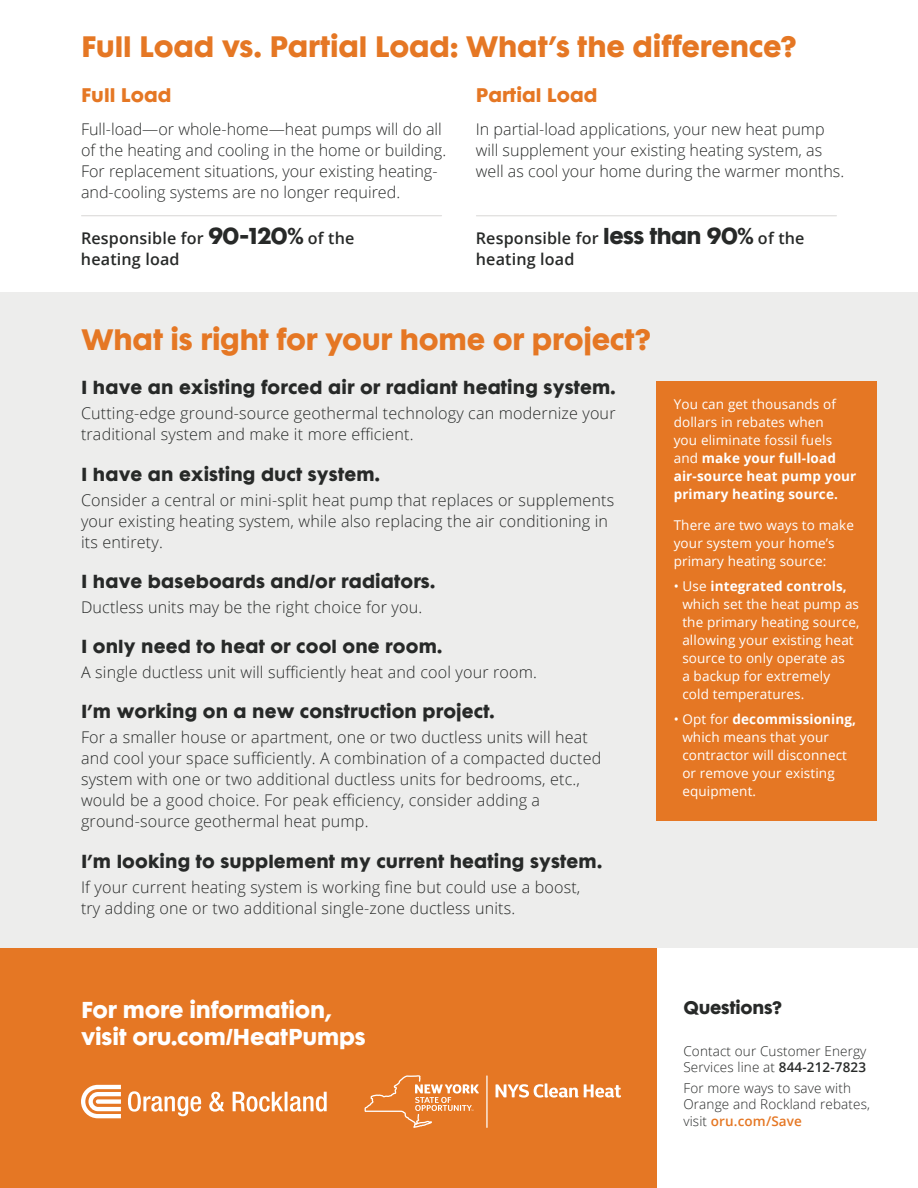
<style>
.page{position:relative;width:918px;height:1188px;background:#fff}
.page>*{position:absolute;margin:0;border:0;box-sizing:border-box;transform-origin:0 0}
.t1{font:27px "Cg Futura Maxi Bd";letter-spacing:-.01em;color:#e57724}
.t2{font:21px/27px "Cg Futura Maxi Bd";letter-spacing:-.005em;color:#fff}
.t3{font:18px "Cg Futura Maxi Bd";color:#e57724}
.t4{font:17.25px "Cg Futura Maxi Bd";letter-spacing:.01em;color:#272928}
.t5{font:16.5px "Cg Futura Maxi Bd";letter-spacing:-.01em;color:#272928}
.t6{font:300 16.2px/21px "Open Sans";letter-spacing:.01em;color:#272928}
.t7{font:600 16.2px/21px "Open Sans";letter-spacing:.01em;color:#272928}
.t8{font:13.5px/18px "Open Sans";letter-spacing:.01em;color:#fff}
.t9{font:300 13.5px/16.5px "Open Sans";letter-spacing:.01em;color:#272928}
.s1{font-family:"Cg Futura Maxi Bd";font-weight:400;font-size:21px}
.s2{font-weight:700}
.s3{font-weight:600}
.s4{font-weight:600;color:#e57724}
</style>
<div class="page">
<div style="left:0;top:292px;width:918px;height:656px;background:#ededec"></div>
<div style="left:0;top:948px;width:656px;height:240px;background:#e57724"></div>
<hr style="left:476px;top:215px;width:360px;height:1px;background:#dcdbda">
<hr style="left:82px;top:215px;width:360px;height:1px;background:#dcdbda">
<div style="left:656px;top:381px;width:221px;height:439px;background:#e57724"></div>
<hr style="left:486px;top:1075px;width:2px;height:53px;background:#fff">
<svg style="left:365px;top:1075px;width:114px;height:53px"></svg>
<svg style="left:496px;top:1083px;width:125px;height:15px"></svg>
<svg style="left:81px;top:1085px;width:40px;height:33px"></svg>
<svg style="left:128px;top:1091px;width:73px;height:25px"></svg>
<svg style="left:209px;top:1092px;width:15px;height:20px"></svg>
<svg style="left:233px;top:1092px;width:94px;height:20px"></svg>
<h1 class="t1" style="left:81px;top:29px;width:717px">Full Load vs. Partial Load: What’s the difference?</h1>
<p class="t3" style="left:81px;top:83px;width:92px">Full Load</p>
<p class="t6" style="left:81px;top:118px;width:367px">Full-load—or whole-home—heat pumps will do all of the heating and cooling in the home or building.<br>For replacement situations, your existing heating&shy;and-cooling systems are no longer required.</p>
<p class="t3" style="left:476px;top:83px;width:123px">Partial Load</p>
<p class="t6" style="left:476px;top:118px;width:370px">In partial-load applications, your new heat pump will supplement your existing heating system, as well as cool your home during the warmer months.</p>
<p class="t7" style="left:81px;top:227px;width:275px">Responsible for <span class="s1">90-120%</span> of the heating load</p>
<p class="t7" style="left:476px;top:227px;width:330px">Responsible for <span class="s1">less than 90%</span> of the heating load</p>
<h1 class="t1" style="left:81px;top:322px;width:571px">What is right for your home or project?</h1>
<p class="t4" style="left:81px;top:377px;width:536px">I have an existing forced air or radiant heating system.</p>
<p class="t6" style="left:81px;top:403px;width:536px">Cutting-edge ground-source geothermal technology can modernize your traditional system and make it more efficient.</p>
<p class="t4" style="left:81px;top:463px;width:300px">I have an existing duct system.</p>
<p class="t6" style="left:81px;top:489px;width:535px">Consider a central or mini-split heat pump that replaces or supplements your existing heating system, while also replacing the air conditioning in its entirety.</p>
<p class="t4" style="left:81px;top:570px;width:356px">I have baseboards and/or radiators.</p>
<p class="t6" style="left:81px;top:596px;width:343px">Ductless units may be the right choice for you.</p>
<p class="t4" style="left:81px;top:635px;width:363px">I only need to heat or cool one room.</p>
<p class="t6" style="left:81px;top:661px;width:458px">A single ductless unit will sufficiently heat and cool your room.</p>
<p class="t4" style="left:81px;top:701px;width:415px">I’m working on a new construction project.</p>
<p class="t6" style="left:81px;top:727px;width:522px">For a smaller house or apartment, one or two ductless units will heat and cool your space sufficiently. A combination of a compacted ducted system with one or two additional ductless units for bedrooms, etc., would be a good choice. For peak efficiency, consider adding a ground-source geothermal heat pump.</p>
<p class="t4" style="left:81px;top:850px;width:523px">I’m looking to supplement my current heating system.</p>
<p class="t6" style="left:81px;top:876px;width:501px">If your current heating system is working fine but could use a boost, try adding one or two additional single-zone ductless units.</p>
<p class="t8" style="left:674px;top:395px;width:184px">You can get thousands of dollars in rebates when<br>you eliminate fossil fuels and <span class="s2">make your full-load air-source heat pump your primary heating source.</span></p>
<p class="t8" style="left:674px;top:516px;width:182px">There are two ways to make your system your home’s primary heating source:</p>
<p class="t8" style="left:682px;top:577px;width:179px;text-indent:-9px">• Use <span class="s2">integrated controls, </span>which set the heat pump as the primary heating source, allowing your existing heat source to only operate as<br>a backup for extremely cold temperatures.</p>
<p class="t8" style="left:682px;top:710px;width:175px;text-indent:-9px">• Opt for <span class="s2">decommissioning, </span>which means that your contractor will disconnect or remove your existing equipment.</p>
<p class="t2" style="left:81px;top:997px;width:286px">For more information, visit oru.com/HeatPumps</p>
<p class="t5" style="left:683px;top:997px;width:100px">Questions?</p>
<p class="t9" style="left:683px;top:1042px;width:185px">Contact our Customer Energy<br>Services line at <span class="s3">844-212-7823</span></p>
<p class="t9" style="left:683px;top:1079px;width:188px">For more ways to save with<br>Orange and Rockland rebates, visit <span class="s4">oru.com/Save</span></p>
</div>
